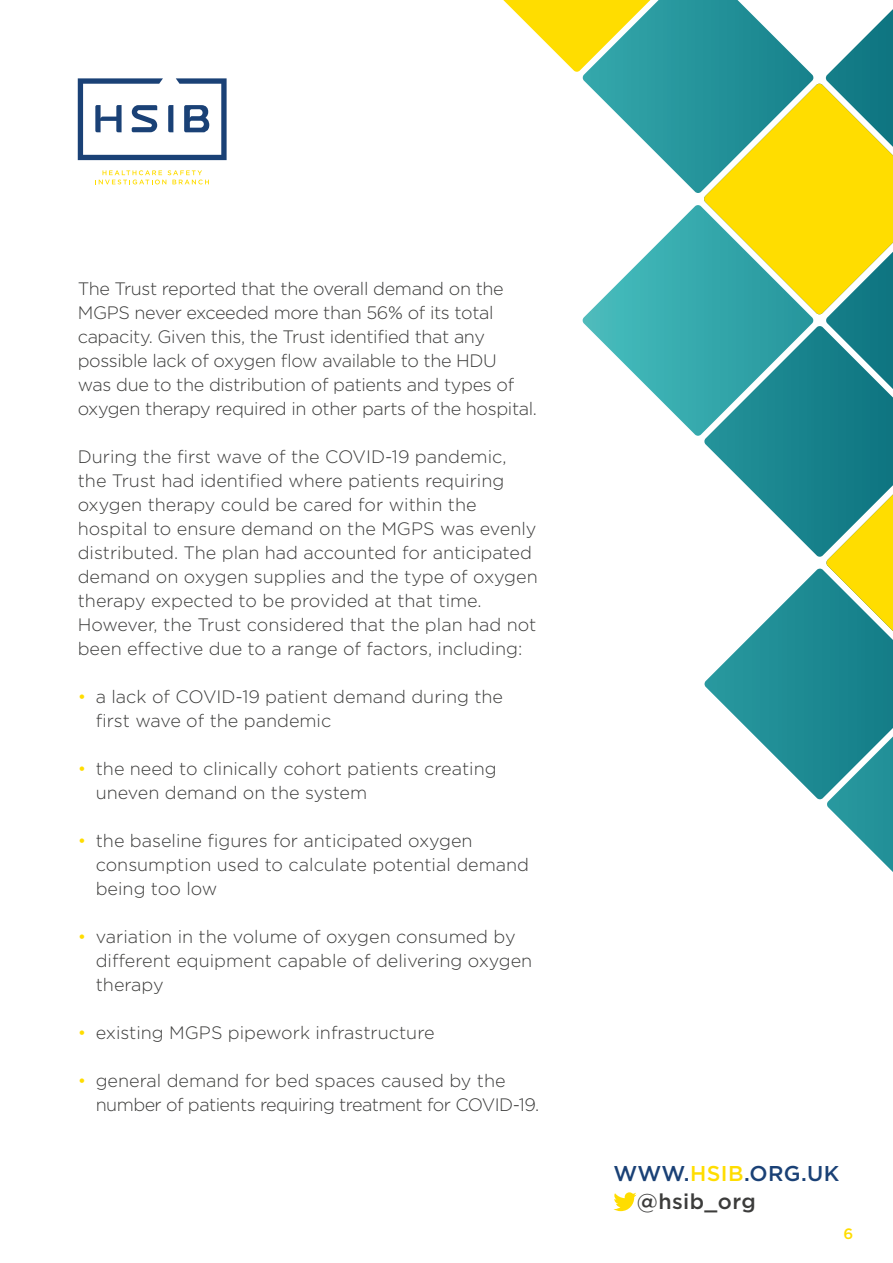
<style>
.page{position:relative;width:893px;height:1263px;background:#fff}
.page>*{position:absolute;margin:0;border:0;box-sizing:border-box;transform-origin:0 0}
.t1{font:500 21.45px/27.6px "Gotham";letter-spacing:.02em;color:#1a4176}
.t2{font:300 18px/24px "Gotham";color:#3c3c3b}
.t3{font:300 18px/24px "Gotham";letter-spacing:-.02em;color:#3c3c3b}
.t4{font:300 18px/24px "Gotham";letter-spacing:-.03em;color:#3c3c3b}
.t5{font:500 15px "Gotham";color:#fd0}
.s1{color:#fd0}
.s2{color:#3c3c3b}
</style>
<div class="page">
<svg style="left:613px;top:1192px;width:24px;height:19px"></svg>
<svg style="left:503px;top:0;width:390px;height:872px"></svg>
<svg style="left:78px;top:78px;width:149px;height:82px"></svg>
<svg style="left:95px;top:170px;width:114px;height:14px"></svg>
<p class="t3" style="left:78px;top:276px;width:461px">The Trust reported that the overall demand on the MGPS never exceeded more than 56% of its total capacity. Given this, the Trust identified that any possible lack of oxygen flow available to the HDU<br>was due to the distribution of patients and types of oxygen therapy required in other parts of the hospital.</p>
<p class="t2" style="left:78px;top:444px;width:461px">During the first wave of the COVID-19 pandemic, the Trust had identified where patients requiring oxygen therapy could be cared for within the hospital to ensure demand on the MGPS was evenly distributed. The plan had accounted for anticipated demand on oxygen supplies and the type of oxygen therapy expected to be provided at that time.<br>However, the Trust considered that the plan had not been effective due to a range of factors, including:</p>
<p class="t2" style="left:96px;top:684px;width:409px;text-indent:-18px"><span class="s1">•</span> a lack of COVID-19 patient demand during the first wave of the pandemic</p>
<p class="t2" style="left:96px;top:756px;width:402px;text-indent:-18px"><span class="s1">•</span> the need to clinically cohort patients creating uneven demand on the system</p>
<p class="t2" style="left:96px;top:828px;width:435px;text-indent:-18px"><span class="s1">•</span> the baseline figures for anticipated oxygen consumption used to calculate potential demand being too low</p>
<p class="t2" style="left:96px;top:924px;width:438px;text-indent:-18px"><span class="s1">•</span> variation in the volume of oxygen consumed by different equipment capable of delivering oxygen therapy</p>
<p class="t2" style="left:78px;top:1020px;width:358px"><span class="s1">•</span> existing MGPS pipework infrastructure</p>
<p class="t4" style="left:96px;top:1068px;width:445px;text-indent:-18px"><span class="s1">•</span> general demand for bed spaces caused by the number of patients requiring treatment for COVID-19.</p>
<p class="t1" style="left:637px;top:1160px;width:204px;text-indent:-24px">WWW.<span class="s1">HSIB</span>.ORG.UK <span class="s2">@hsib_org</span></p>
<p class="t5" style="left:843px;top:1224px;width:11px">6</p>
</div>
